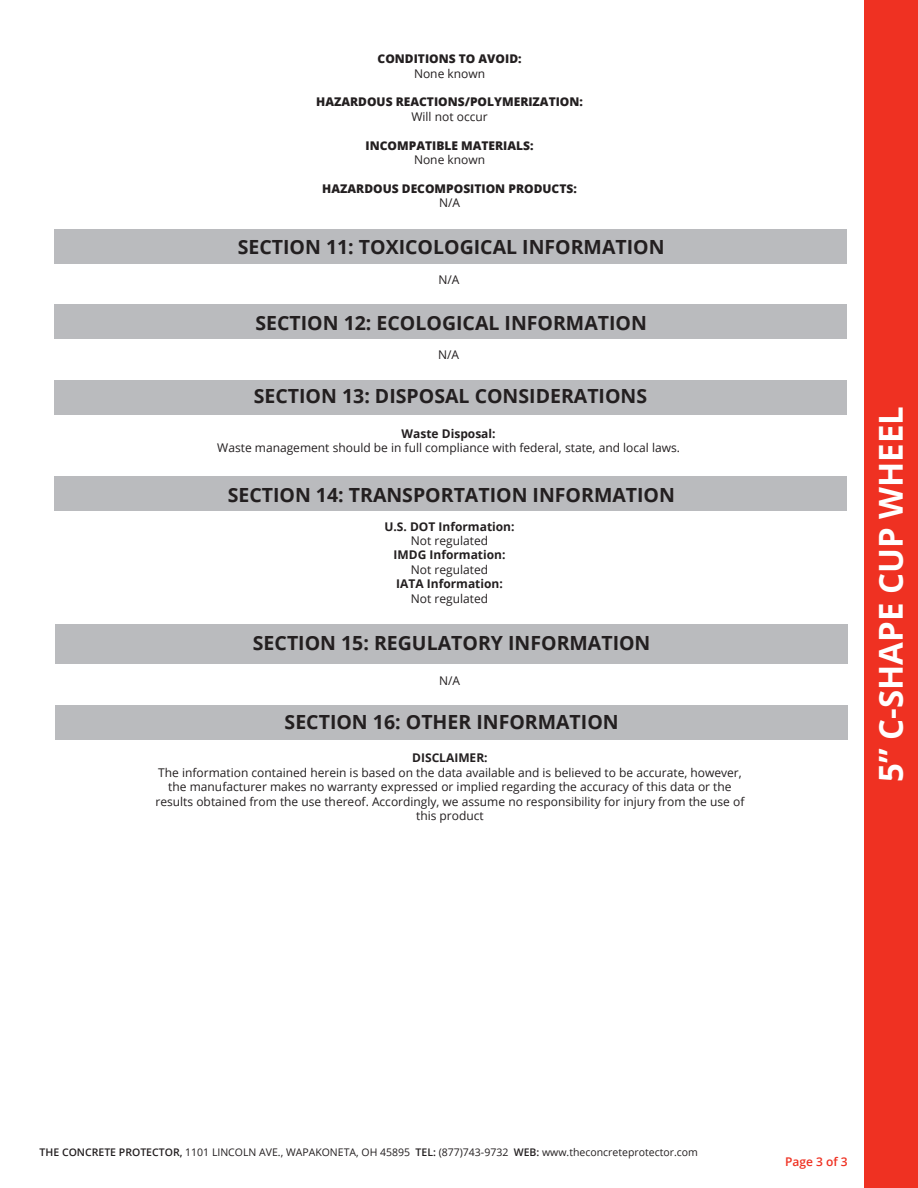
<style>
.page{position:relative;width:918px;height:1188px;background:#fff}
.page>*{position:absolute;margin:0;border:0;box-sizing:border-box;transform-origin:0 0}
.t1{font:700 33px "Open Sans";color:#fff}
.t2{font:700 19.5px "Open Sans";color:#231f20}
.t3{font:12px "Open Sans";color:#231f20}
.t4{font:800 12px "Open Sans";color:#231f20}
.t5{font:700 12px "Open Sans";color:#231f20}
.t6{font:600 12px "Open Sans";color:#ef3122}
.t7{font:10.5px "Open Sans";color:#231f20}
.s1{font-weight:600}
</style>
<div class="page">
<div style="left:864px;top:0;width:54px;height:1188px;background:#ef3122"></div>
<div style="left:54px;top:229px;width:793px;height:34px;background:#babbbe"></div>
<div style="left:55px;top:305px;width:792px;height:34px;background:#babbbe"></div>
<div style="left:54px;top:380px;width:792px;height:35px;background:#babbbe"></div>
<div style="left:55px;top:477px;width:792px;height:34px;background:#babbbe"></div>
<div style="left:55px;top:624px;width:792px;height:40px;background:#babbbe"></div>
<div style="left:56px;top:705px;width:792px;height:34px;background:#babbbe"></div>
<p class="t4" style="left:378px;top:50px;width:146px">CONDITIONS TO AVOID:</p>
<p class="t3" style="left:414px;top:65px;width:73px">None known</p>
<p class="t4" style="left:316px;top:93px;width:268px">HAZARDOUS REACTIONS/POLYMERIZATION:</p>
<p class="t3" style="left:411px;top:108px;width:78px">Will not occur</p>
<p class="t4" style="left:366px;top:136px;width:169px">INCOMPATIBLE MATERIALS:</p>
<p class="t3" style="left:414px;top:151px;width:73px">None known</p>
<p class="t4" style="left:322px;top:179px;width:256px">HAZARDOUS DECOMPOSITION PRODUCTS:</p>
<p class="t3" style="left:439px;top:195px;width:23px">N/A</p>
<p class="t2" style="left:238px;top:233px;width:428px">SECTION 11: TOXICOLOGICAL INFORMATION</p>
<p class="t3" style="left:439px;top:271px;width:23px">N/A</p>
<p class="t2" style="left:255px;top:309px;width:393px">SECTION 12: ECOLOGICAL INFORMATION</p>
<p class="t3" style="left:438px;top:347px;width:23px">N/A</p>
<p class="t2" style="left:254px;top:382px;width:395px">SECTION 13: DISPOSAL CONSIDERATIONS</p>
<p class="t5" style="left:402px;top:425px;width:96px">Waste Disposal:</p>
<p class="t3" style="left:217px;top:439px;width:464px">Waste management should be in full compliance with federal, state, and local laws.</p>
<p class="t2" style="left:228px;top:481px;width:449px">SECTION 14: TRANSPORTATION INFORMATION</p>
<p class="t5" style="left:384px;top:518px;width:132px">U.S. DOT Information:</p>
<p class="t3" style="left:411px;top:533px;width:79px">Not regulated</p>
<p class="t5" style="left:394px;top:547px;width:113px">IMDG Information:</p>
<p class="t3" style="left:411px;top:561px;width:79px">Not regulated</p>
<p class="t5" style="left:396px;top:575px;width:108px">IATA Information:</p>
<p class="t3" style="left:411px;top:590px;width:79px">Not regulated</p>
<p class="t2" style="left:253px;top:629px;width:399px">SECTION 15: REGULATORY INFORMATION</p>
<p class="t3" style="left:439px;top:672px;width:23px">N/A</p>
<p class="t2" style="left:285px;top:708px;width:336px">SECTION 16: OTHER INFORMATION</p>
<p class="t5" style="left:412px;top:750px;width:77px">DISCLAIMER:</p>
<p class="t3" style="left:158px;top:764px;width:585px">The information contained herein is based on the data available and is believed to be accurate, however,</p>
<p class="t3" style="left:168px;top:779px;width:565px">the manufacturer makes no warranty expressed or implied regarding the accuracy of this data or the</p>
<p class="t3" style="left:156px;top:793px;width:590px">results obtained from the use thereof. Accordingly, we assume no responsibility for injury from the use of</p>
<p class="t3" style="left:416px;top:808px;width:69px">this product</p>
<p class="t1" style="left:867px;top:782px;width:377px;rotate:-90deg">5” C-SHAPE CUP WHEEL</p>
<p class="t7" style="left:40px;top:1145px;width:660px"><span class="s1">THE CONCRETE PROTECTOR,</span> 1101 LINCOLN AVE., WAPAKONETA, OH 45895 <span class="s1">TEL:</span> (877)743-9732 <span class="s1">WEB:</span> www.theconcreteprotector.com</p>
<p class="t6" style="left:785px;top:1153px;width:64px">Page 3 of 3</p>
</div>
